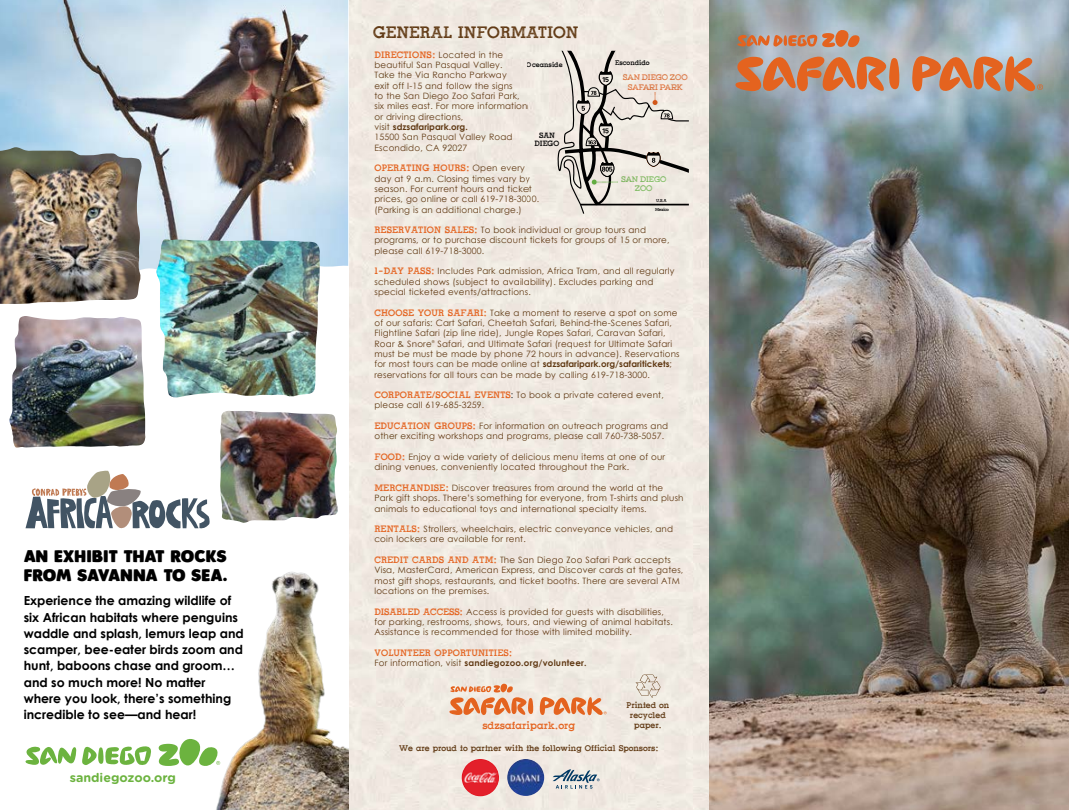
<style>
.page{position:relative;width:1069px;height:810px;background:#fff}
.page>*{position:absolute;margin:0;border:0;box-sizing:border-box;transform-origin:0 0}
.t1{font:20px "Revers Two";color:#603913}
.t2{font:16.25px/19.5px "Plump";color:#000}
.t3{font:700 12.5px/16.2px "Century Gothic";color:#000}
.t4{font:12.5px "Revers Two";color:#e4631f}
.t5{font:700 12.5px "Gotham Rounded";color:#6cb33f}
.t6{font:11.25px "Revers Two";letter-spacing:.01em;color:#e4631f}
.t7{font:10px/10px "Revers Two";color:#603913;text-align:center}
.t8{font:9.25px/8.1px "Revers Two";color:#000;text-align:center}
.t9{font:8.75px/10.4px "Century Gothic";letter-spacing:.02em;color:#603913}
.t10{font:700 8.75px "Century Gothic";letter-spacing:.02em;color:#603913}
.t11{font:8.12px "Revers Two";color:#000}
.t12{font:700 7.25px/9.2px "Gist Rough Upr Reg";letter-spacing:-.005em;color:#e4631f;text-align:center}
.t13{font:700 7.25px/9.2px "Gist Rough Upr Reg";letter-spacing:-.005em;color:#68bd49;text-align:center}
.t14{font:5.12px/9px "Revers Two";letter-spacing:-.055em;color:#000}
.t15{font:3.75px "Century Gothic";color:#603913}
.s1{font-family:"Revers Two";font-size:11.25px;color:#e4631f}
.s2{font-weight:700}
.s3{font-family:"Century Gothic";font-size:8.75px;color:#603913}
.s4{color:#000}
.s5{font-weight:400}
</style>
<div class="page">
<img style="left:709px;top:140px;width:360px;height:670px">
<div style="left:689px;top:0;width:380px;height:140px;background:#fff;opacity:.76"></div>
<svg style="left:735px;top:30px;width:164px;height:62px;background:#c0917a"></svg>
<svg style="left:912px;top:51px;width:131px;height:41px;background:#c49278"></svg>
<svg style="left:556px;top:51px;width:135px;height:163px;background:#d1ccc4"></svg>
<svg style="left:449px;top:684px;width:84px;height:31px;background:#eaaf8d"></svg>
<svg style="left:540px;top:694px;width:67px;height:21px"></svg>
<div style="left:475px;top:713px;width:107px;height:25px;background:#f1eae3"></div>
<svg style="left:635px;top:675px;width:25px;height:23px"></svg>
<svg style="left:552px;top:769px;width:47px;height:20px"></svg>
<img style="left:0;top:0;width:348px;height:270px">
<img style="left:9px;top:316px;width:137px;height:132px">
<img style="left:156px;top:239px;width:164px;height:159px">
<img style="left:0;top:147px;width:142px;height:157px">
<img style="left:220px;top:411px;width:118px;height:112px">
<img style="left:216px;top:572px;width:133px;height:238px">
<svg style="left:26px;top:746px;width:125px;height:19px"></svg>
<svg style="left:159px;top:739px;width:61px;height:27px"></svg>
<svg style="left:26px;top:471px;width:184px;height:58px"></svg>
<img style="left:462px;top:759px;width:37px;height:37px">
<img style="left:507px;top:759px;width:37px;height:37px;border-radius:18px">
<h2 class="t2" style="left:24px;top:546px;width:206px">AN EXHIBIT THAT ROCKS<br>FROM SAVANNA TO SEA.</h2>
<p class="t3" style="left:24px;top:592px;width:221px">Experience the amazing wildlife of six African habitats where penguins waddle and splash, lemurs leap and scamper, bee-eater birds zoom and hunt, baboons chase and groom… and so much more! No matter where you look, there’s something incredible to see—and hear!</p>
<h3 class="t5" style="left:70px;top:768px;width:108px">sandiegozoo.org</h3>
<h1 class="t1" style="left:373px;top:22px;width:207px">GENERAL INFORMATION</h1>
<p class="t9" style="left:374px;top:49px;width:155px"><span class="s1">DIRECTIONS:</span> Located in the beautiful San Pasqual Valley.<br>Take the Via Rancho Parkway<br>exit off I-15 and follow the signs<br>to the San Diego Zoo Safari Park, six miles east. For more information or driving directions,<br>visit <span class="s2">sdzsafaripark.org.<br></span>15500 San Pasqual Valley Road<br>Escondido, CA 92027</p>
<p class="t6" style="left:374px;top:162px;width:152px">OPERATING HOURS: <span class="s3">Open every</span></p>
<p class="t9" style="left:374px;top:173px;width:166px">day at 9 a.m. Closing times vary by season. For current hours and ticket prices, go online or call 619-718-3000. (Parking is an additional charge.)</p>
<p class="t9" style="left:374px;top:225px;width:297px"><span class="s1">RESERVATION SALES:</span> To book individual or group tours and programs, or to purchase discount tickets for groups of 15 or more, please call 619-718-3000.</p>
<p class="t9" style="left:374px;top:266px;width:301px"><span class="s1">1-DAY PASS:</span> Includes Park admission, Africa Tram, and all regularly scheduled shows (subject to availability). Excludes parking and special ticketed events/attractions.</p>
<p class="t9" style="left:374px;top:307px;width:304px"><span class="s1">CHOOSE YOUR SAFARI:</span> Take a moment to reserve a spot on some of our safaris: Cart Safari, Cheetah Safari, Behind-the-Scenes Safari, Flightline Safari (zip line ride), Jungle Ropes Safari, Caravan Safari, Roar &amp; Snore</p>
<p class="t11" style="left:615px;top:59px;width:36px">Escondido</p>
<p class="t12" style="left:623px;top:73px;width:67px">SAN DIEGO ZOO<br>SAFARI PARK</p>
<p class="t11" style="left:527px;top:60px;width:37px">Oceanside</p>
<p class="t8" style="left:534px;top:131px;width:26px">SAN<br>DIEGO</p>
<p class="t13" style="left:621px;top:174px;width:47px">SAN DIEGO<br>ZOO</p>
<p class="t14" style="left:655px;top:196px;width:15px">U.S.A<br>Mexico</p>
<p class="t15" style="left:432px;top:339px;width:4px">®</p>
<p class="t9" style="left:374px;top:338px;width:307px;text-indent:63px">Safari, and Ultimate Safari (request for Ultimate Safari must be must be made by phone 72 hours in advance). Reservations for most tours can be made online at <span class="s2">sdzsafaripark.org/safaritickets</span>; reservations for all tours can be made by calling 619-718-3000.</p>
<p class="t9" style="left:374px;top:390px;width:291px"><span class="s1">CORPORATE/SOCIAL EVENTS</span><span class="s4">:</span> To book a private catered event, please call 619-685-3259.</p>
<p class="t9" style="left:374px;top:421px;width:295px"><span class="s1">EDUCATION GROUPS:</span> For information on outreach programs and other exciting workshops and programs, please call 760-738-5057.</p>
<p class="t9" style="left:374px;top:452px;width:292px"><span class="s1">FOOD:</span> Enjoy a wide variety of delicious menu items at one of our dining venues, conveniently located throughout the Park.</p>
<p class="t9" style="left:374px;top:482px;width:311px"><span class="s1">MERCHANDISE:</span> Discover treasures from around the world at the<br>Park gift shops. There’s something for everyone, from T-shirts and plush animals to educational toys and international specialty items.</p>
<p class="t9" style="left:374px;top:524px;width:300px"><span class="s1">RENTALS:</span> Strollers, wheelchairs, electric conveyance vehicles, and coin lockers are available for rent.</p>
<p class="t9" style="left:374px;top:555px;width:310px"><span class="s1">CREDIT CARDS AND ATM:</span> The San Diego Zoo Safari Park accepts Visa, MasterCard, American Express, and Discover cards at the gates, most gift shops, restaurants, and ticket booths. There are several ATM locations on the premises.</p>
<p class="t9" style="left:374px;top:606px;width:300px"><span class="s1">DISABLED ACCESS:</span> Access is provided for guests with disabilities, for parking, restrooms, shows, tours, and viewing of animal habitats.<br>Assistance is recommended for those with limited mobility.</p>
<p class="t6" style="left:374px;top:647px;width:140px">VOLUNTEER OPPORTUNITIES:</p>
<p class="t10" style="left:374px;top:656px;width:214px"><span class="s5">For information, visit</span> sandiegozoo.org/volunteer.</p>
<h3 class="t4" style="left:482px;top:719px;width:94px">sdzsafaripark.org</h3>
<p class="t7" style="left:626px;top:700px;width:44px">Printed on recycled paper.</p>
<p class="t7" style="left:399px;top:743px;width:261px">We are proud to partner with the following Official Sponsors:</p>
</div>
